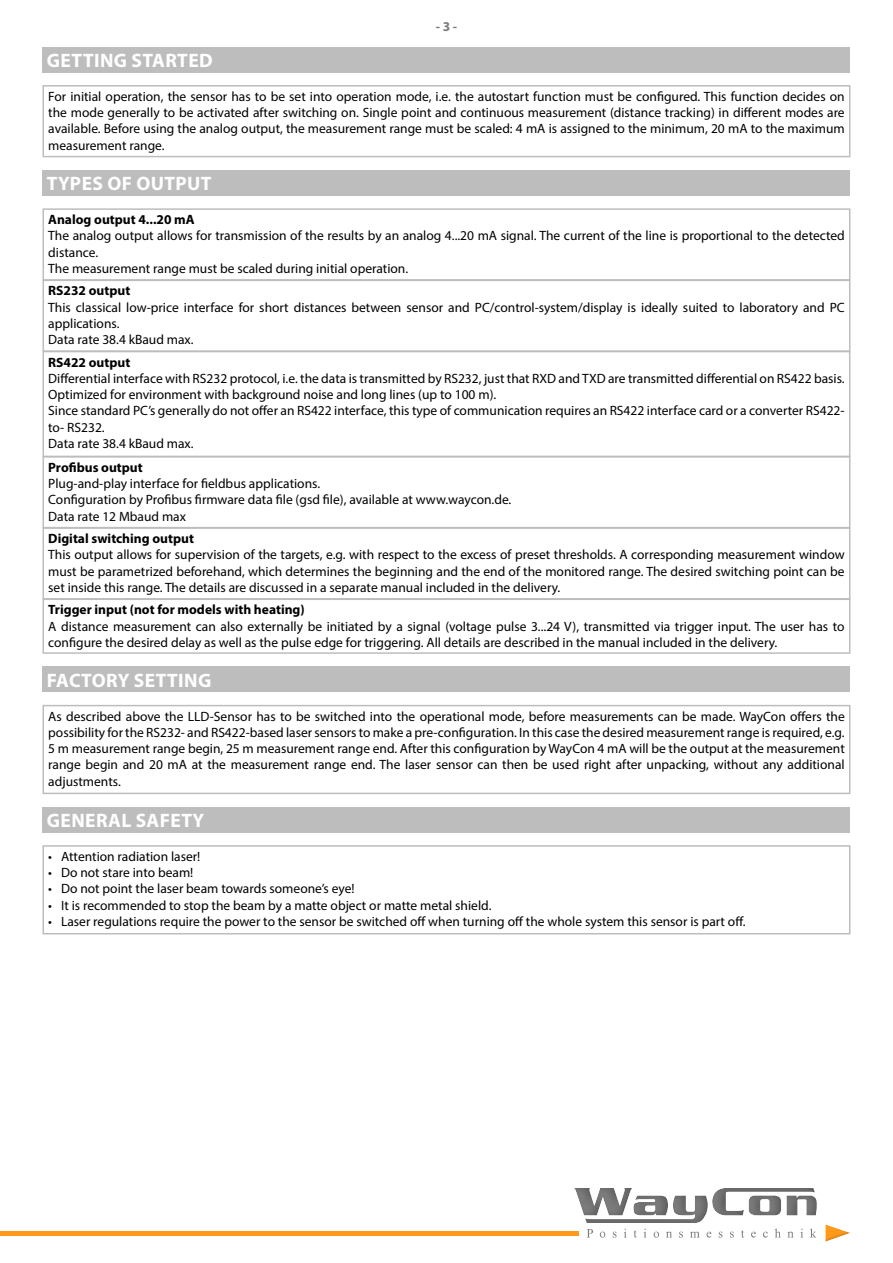
<style>
.page{position:relative;width:893px;height:1263px;background:#fff}
.page>*{position:absolute;margin:0;border:0;box-sizing:border-box;transform-origin:0 0}
.t1{font:700 19.5px "Myriad Pro";letter-spacing:.02em;color:#fff}
.t2{font:13.5px/16.2px "Myriad Pro";color:#000}
.t3{font:700 13.5px "Myriad Pro";color:#000}
.t4{font:700 13.5px "Myriad Pro";color:#7d7c7d}
</style>
<div class="page">
<div style="left:43px;top:47px;width:807px;height:25px;background:#bebdbe"></div>
<div style="left:43px;top:85px;width:807px;height:72px;border:2px solid #bebdbe"></div>
<div style="left:43px;top:170px;width:807px;height:26px;background:#bebdbe"></div>
<div style="left:43px;top:208px;width:807px;height:73px;border:2px solid #bebdbe"></div>
<div style="left:43px;top:280px;width:807px;height:72px;border:2px solid #bebdbe"></div>
<div style="left:43px;top:351px;width:807px;height:106px;border:2px solid #bebdbe"></div>
<div style="left:43px;top:456px;width:807px;height:72px;border:2px solid #bebdbe"></div>
<div style="left:43px;top:527px;width:807px;height:73px;border:2px solid #bebdbe"></div>
<div style="left:43px;top:598px;width:807px;height:56px;border:2px solid #bebdbe"></div>
<div style="left:43px;top:666px;width:807px;height:26px;background:#bebdbe"></div>
<div style="left:43px;top:705px;width:807px;height:89px;border:2px solid #bebdbe"></div>
<div style="left:43px;top:807px;width:807px;height:25px;background:#bebdbe"></div>
<div style="left:43px;top:845px;width:807px;height:89px;border:2px solid #bebdbe"></div>
<div style="left:824px;top:1221px;width:28px;height:21px;background:#5e5f5f;opacity:.2"></div>
<svg style="left:574px;top:1188px;width:243px;height:50px"></svg>
<hr style="left:0;top:1231px;width:578px;height:4px;background:#ff991a">
<p class="t4" style="left:436px;top:18px;width:23px">- 3 -</p>
<p class="t1" style="left:47px;top:48px;width:167px">GETTING STARTED</p>
<p class="t2" style="left:48px;top:88px;width:798px;text-align:justify">For initial operation, the sensor has to be set into operation mode, i.e. the autostart function must be configured. This function decides on the mode generally to be activated after switching on. Single point and continuous measurement (distance tracking) in different modes are available. Before using the analog output, the measurement range must be scaled: 4 mA is assigned to the minimum, 20 mA to the maximum measurement range.</p>
<p class="t1" style="left:47px;top:171px;width:166px">TYPES OF OUTPUT</p>
<p class="t3" style="left:48px;top:211px;width:148px">Analog output 4...20 mA</p>
<p class="t2" style="left:48px;top:228px;width:798px">The analog output allows for transmission of the results by an analog 4...20 mA signal. The current of the line is proportional to the detected distance.</p>
<p class="t2" style="left:48px;top:260px;width:361px">The measurement range must be scaled during initial operation.</p>
<p class="t3" style="left:48px;top:282px;width:84px">RS232 output</p>
<p class="t2" style="left:48px;top:299px;width:798px">This classical low-price interface for short distances between sensor and PC/control-system/display is ideally suited to laboratory and PC applications.</p>
<p class="t2" style="left:48px;top:331px;width:147px">Data rate 38.4 kBaud max.</p>
<p class="t3" style="left:48px;top:353px;width:84px">RS422 output</p>
<p class="t2" style="left:48px;top:370px;width:798px">Differential interface with RS232 protocol, i.e. the data is transmitted by RS232, just that RXD and TXD are transmitted differential on RS422 basis.</p>
<p class="t2" style="left:48px;top:386px;width:449px">Optimized for environment with background noise and long lines (up to 100 m).</p>
<p class="t2" style="left:48px;top:402px;width:798px">Since standard PC’s generally do not offer an RS422 interface, this type of communication requires an RS422 interface card or a converter RS422- to- RS232.</p>
<p class="t2" style="left:48px;top:435px;width:147px">Data rate 38.4 kBaud max.</p>
<p class="t3" style="left:48px;top:459px;width:96px">Profibus output</p>
<p class="t2" style="left:48px;top:475px;width:273px">Plug-and-play interface for fieldbus applications.</p>
<p class="t2" style="left:48px;top:491px;width:465px">Configuration by Profibus firmware data file (gsd file), available at www.waycon.de.</p>
<p class="t2" style="left:48px;top:508px;width:139px">Data rate 12 Mbaud max</p>
<p class="t3" style="left:48px;top:530px;width:147px">Digital switching output</p>
<p class="t2" style="left:48px;top:546px;width:798px;text-align:justify">This output allows for supervision of the targets, e.g. with respect to the excess of preset thresholds. A corresponding measurement window must be parametrized beforehand, which determines the beginning and the end of the monitored range. The desired switching point can be set inside this range. The details are discussed in a separate manual included in the delivery.</p>
<p class="t3" style="left:48px;top:601px;width:258px">Trigger input (not for models with heating)</p>
<p class="t2" style="left:48px;top:618px;width:798px">A distance measurement can also externally be initiated by a signal (voltage pulse 3...24 V), transmitted via trigger input. The user has to configure the desired delay as well as the pulse edge for triggering. All details are described in the manual included in the delivery.</p>
<p class="t1" style="left:47px;top:667px;width:166px">FACTORY SETTING</p>
<p class="t2" style="left:48px;top:708px;width:798px;text-align:justify">As described above the LLD-Sensor has to be switched into the operational mode, before measurements can be made. WayCon offers the possibility for the RS232- and RS422-based laser sensors to make a pre-configuration. In this case the desired measurement range is required, e.g.<br>5 m measurement range begin, 25 m measurement range end. After this configuration by WayCon 4 mA will be the output at the measurement range begin and 20 mA at the measurement range end. The laser sensor can then be used right after unpacking, without any additional adjustments.</p>
<p class="t1" style="left:47px;top:808px;width:159px">GENERAL SAFETY</p>
<p class="t2" style="left:48px;top:848px;width:154px">• Attention radiation laser!</p>
<p class="t2" style="left:48px;top:864px;width:147px">• Do not stare into beam!</p>
<p class="t2" style="left:48px;top:881px;width:308px">• Do not point the laser beam towards someone’s eye!</p>
<p class="t2" style="left:48px;top:897px;width:445px">• It is recommended to stop the beam by a matte object or matte metal shield.</p>
<p class="t2" style="left:48px;top:913px;width:699px">• Laser regulations require the power to the sensor be switched off when turning off the whole system this sensor is part off.</p>
</div>
